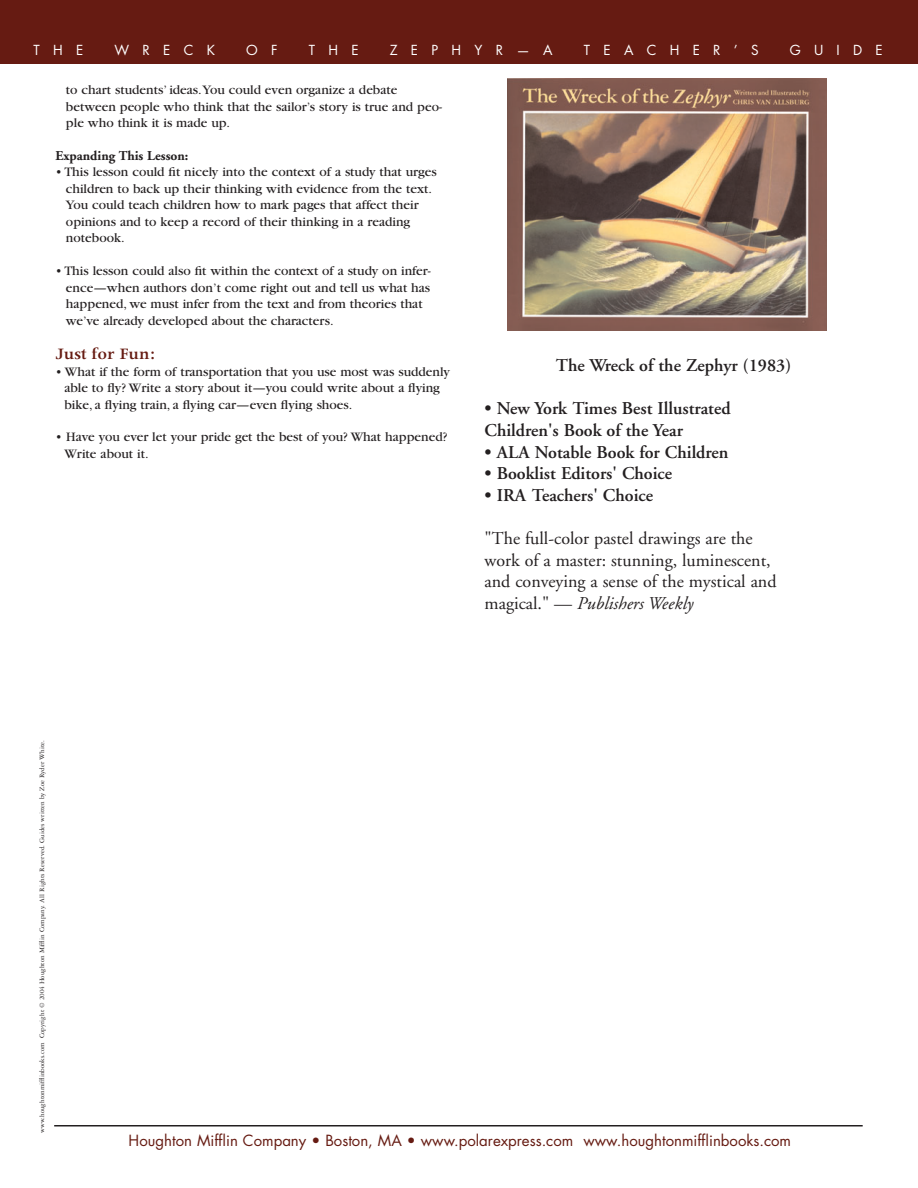
<style>
.page{position:relative;width:918px;height:1188px;background:#fff}
.page>*{position:absolute;margin:0;border:0;box-sizing:border-box;transform-origin:0 0}
.t1{font:600 18px/21.6px "Adobe Garamond";color:#231f20}
.t2{font:18px/21.6px "Adobe Garamond";color:#231f20}
.t3{font:600 18px "Apollo";color:#661b12}
.t4{font:15px "Futura";color:#661b12}
.t5{font:13.5px/16.5px "Garamond";color:#231f20}
.t6{font:13.5px "Futura";letter-spacing:.985em;color:#fff}
.t7{font:700 13.5px "Adobe Garamond";color:#231f20}
.t8{font:7.2px "Garamond Three";color:#231f20}
.s1{font-style:italic}
</style>
<div class="page">
<div style="left:0;top:0;width:918px;height:64px;background:#661b12"></div>
<hr style="left:54px;top:1125px;width:809px;height:1px;background:#231f20">
<img style="left:507px;top:78px;width:320px;height:253px">
<p class="t6" style="left:34px;top:44px;width:51px">THE</p>
<p class="t6" style="left:115px;top:44px;width:102px">WRECK</p>
<p class="t6" style="left:246px;top:44px;width:33px">O F</p>
<p class="t6" style="left:309px;top:44px;width:51px">THE</p>
<p class="t6" style="left:390px;top:44px;width:164px">ZEPHYR—A</p>
<p class="t6" style="left:584px;top:44px;width:176px">TEACHER’S</p>
<p class="t6" style="left:790px;top:44px;width:95px">GUIDE</p>
<p class="t5" style="left:66px;top:83px;width:377px">to chart students’ ideas.You could even organize a debate between people who think that the sailor’s story is true and peo&shy;ple who think it is made up.</p>
<p class="t7" style="left:55px;top:150px;width:134px">Expanding This Lesson:</p>
<p class="t5" style="left:66px;top:165px;width:372px;text-indent:-11px">• This lesson could fit nicely into the context of a study that urges children to back up their thinking with evidence from the text.<br>You could teach children how to mark pages that affect their opinions and to keep a record of their thinking in a reading notebook.</p>
<p class="t5" style="left:66px;top:264px;width:366px;text-indent:-11px">• This lesson could also fit within the context of a study on infer&shy;ence—when authors don’t come right out and tell us what has happened, we must infer from the text and from theories that we’ve already developed about the characters.</p>
<h1 class="t3" style="left:55px;top:348px;width:102px">Just for Fun:</h1>
<p class="t5" style="left:64px;top:364px;width:387px;text-indent:-9px">• What if the form of transportation that you use most was suddenly able to fly? Write a story about it—you could write about a flying bike, a flying train, a flying car—even flying shoes.</p>
<p class="t5" style="left:64px;top:430px;width:385px;text-indent:-9px">• Have you ever let your pride get the best of you? What happened?<br>Write about it.</p>
<h1 class="t1" style="left:556px;top:356px;width:237px">The Wreck of the Zephyr (1983)</h1>
<h1 class="t1" style="left:485px;top:400px;width:248px">• New York Times Best Illustrated<br>Children's Book of the Year</h1>
<h1 class="t1" style="left:485px;top:443px;width:245px">• ALA Notable Book for Children</h1>
<h1 class="t1" style="left:485px;top:464px;width:189px">• Booklist Editors' Choice</h1>
<h1 class="t1" style="left:485px;top:486px;width:170px">• IRA Teachers' Choice</h1>
<h1 class="t2" style="left:485px;top:529px;width:293px">"The full-color pastel drawings are the work of a master: stunning, luminescent, and conveying a sense of the mystical and magical." — <span class="s1">Publishers Weekly</span></h1>
<p class="t8" style="left:39px;top:1133px;width:394px;rotate:-90deg">www.houghtonmifflinbooks.com Copyright © 2004 Houghton Mifflin Company. All Rights Reserved. Guides written by Zoe Ryder White.</p>
<p class="t4" style="left:129px;top:1133px;width:664px">Houghton Mifflin Company • Boston, MA • www.polarexpress.com www.houghtonmifflinbooks.com</p>
</div>
